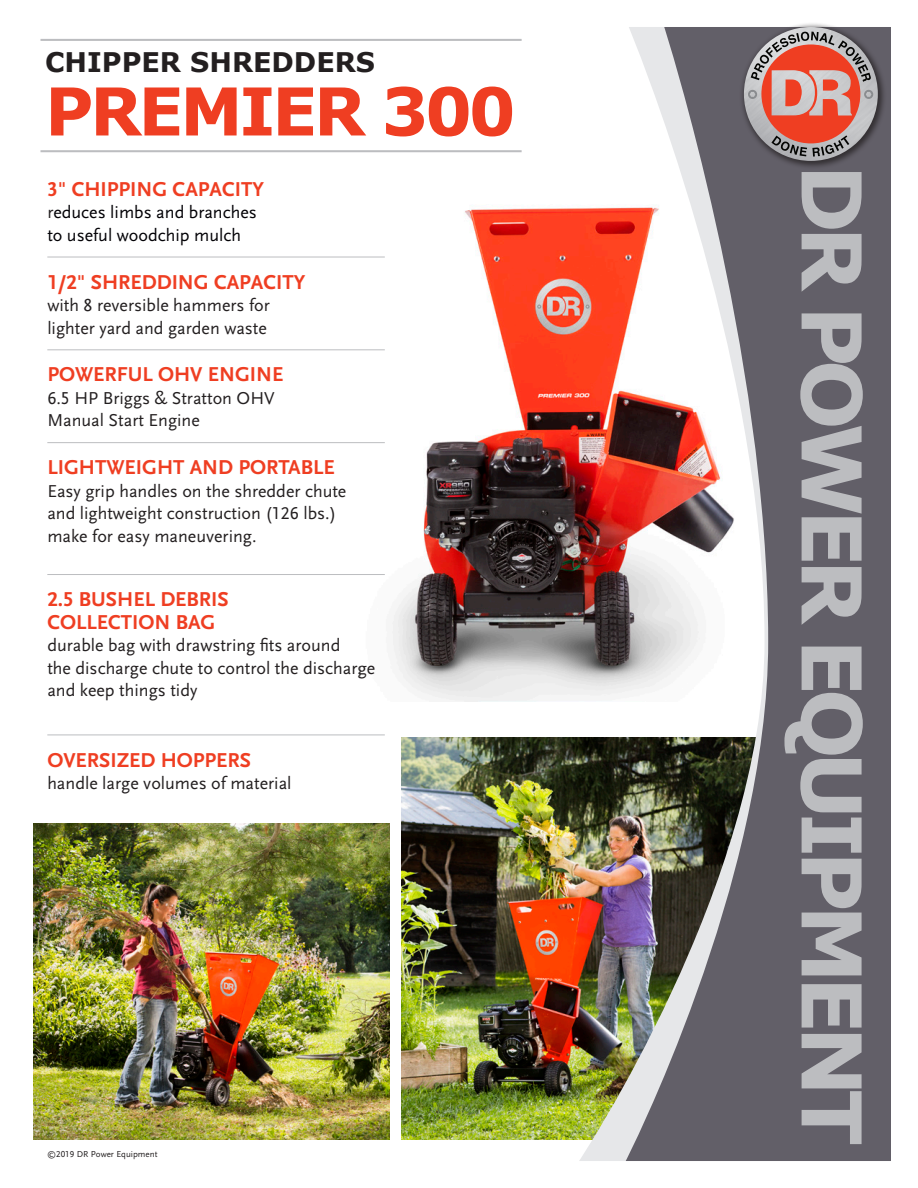
<style>
.page{position:relative;width:918px;height:1188px;background:#fff}
.page>*{position:absolute;margin:0;border:0;box-sizing:border-box;transform-origin:0 0}
.t1{font:700 82.5px "Verdana";letter-spacing:-.08em;color:#bcbdc0}
.t2{font:700 66px "Verdana";letter-spacing:-.05em;color:#ef3e22}
.t3{font:700 27px "Verdana";color:#231f20}
.t4{font:700 21px/22.5px "Scala Sans LF";color:#ef3e22}
.t5{font:18px/22.5px "Scala Sans LF";color:#231f20}
.t6{font:18px/22.5px "Scala Sans LF";color:#020105}
.t7{font:9px "Scala Sans LF";color:#231f20}
.s1{color:#231f20}
</style>
<div class="page">
<img style="left:402px;top:738px;width:177px;height:401px">
<img style="left:579px;top:737px;width:47px;height:424px">
<svg style="left:626px;top:27px;width:265px;height:1134px;background:#747279"></svg>
<div style="left:739px;top:22px;width:148px;height:148px;background:#231f20;opacity:.75"></div>
<img style="left:744px;top:27px;width:134px;height:134px">
<svg style="left:748px;top:90px;width:9px;height:9px"></svg>
<svg style="left:864px;top:90px;width:9px;height:9px"></svg>
<svg style="left:751px;top:32px;width:120px;height:50px;background:#b37c75"></svg>
<svg style="left:771px;top:135px;width:78px;height:22px;background:#987874"></svg>
<hr style="left:47px;top:257px;width:338px;height:1px;background:#bcbdc0">
<hr style="left:47px;top:349px;width:338px;height:1px;background:#bcbdc0">
<hr style="left:47px;top:442px;width:338px;height:1px;background:#bcbdc0">
<hr style="left:47px;top:574px;width:338px;height:1px;background:#bcbdc0">
<hr style="left:47px;top:735px;width:338px;height:1px;background:#bcbdc0">
<img style="left:33px;top:824px;width:356px;height:315px">
<hr style="left:40px;top:39px;width:482px;height:2px;background:#bcbdc0">
<hr style="left:40px;top:150px;width:482px;height:2px;background:#bcbdc0">
<img style="left:360px;top:188px;width:395px;height:514px">
<img style="left:415px;top:209px;width:196px;height:456px">
<p class="t3" style="left:45px;top:45px;width:332px">CHIPPER SHREDDERS</p>
<p class="t2" style="left:45px;top:69px;width:472px">PREMIER 300</p>
<p class="t4" style="left:47px;top:178px;width:218px">3" CHIPPING CAPACITY</p>
<p class="t6" style="left:47px;top:202px;width:211px"><span class="s1">r</span>educes limbs and branches to useful woodchip mulch</p>
<p class="t4" style="left:47px;top:271px;width:259px">1/2" SHREDDING CAPACITY</p>
<p class="t5" style="left:47px;top:294px;width:224px">with 8 reversible hammers for lighter yard and garden waste</p>
<p class="t4" style="left:47px;top:364px;width:238px">POWERFUL OHV ENGINE</p>
<p class="t5" style="left:47px;top:387px;width:229px">6.5 HP Briggs &amp; Stratton OHV<br>Manual Start Engine</p>
<p class="t4" style="left:47px;top:457px;width:289px">LIGHTWEIGHT AND PORTABLE</p>
<p class="t5" style="left:47px;top:480px;width:301px">Easy grip handles on the shredder chute and lightweight construction (126 lbs.) make for easy maneuvering.</p>
<p class="t4" style="left:47px;top:589px;width:183px">2.5 BUSHEL DEBRIS<br>COLLECTION BAG</p>
<p class="t5" style="left:47px;top:634px;width:329px">durable bag with drawstring fits around<br>the discharge chute to control the discharge and keep things tidy</p>
<p class="t4" style="left:47px;top:749px;width:205px">OVERSIZED HOPPERS</p>
<p class="t5" style="left:47px;top:772px;width:246px">handle large volumes of material</p>
<p class="t7" style="left:47px;top:1149px;width:112px">©2019 DR Power Equipment</p>
<p class="t1" style="left:885px;top:164px;width:983px;rotate:90deg">DR POWER EQUIPMENT</p>
</div>
